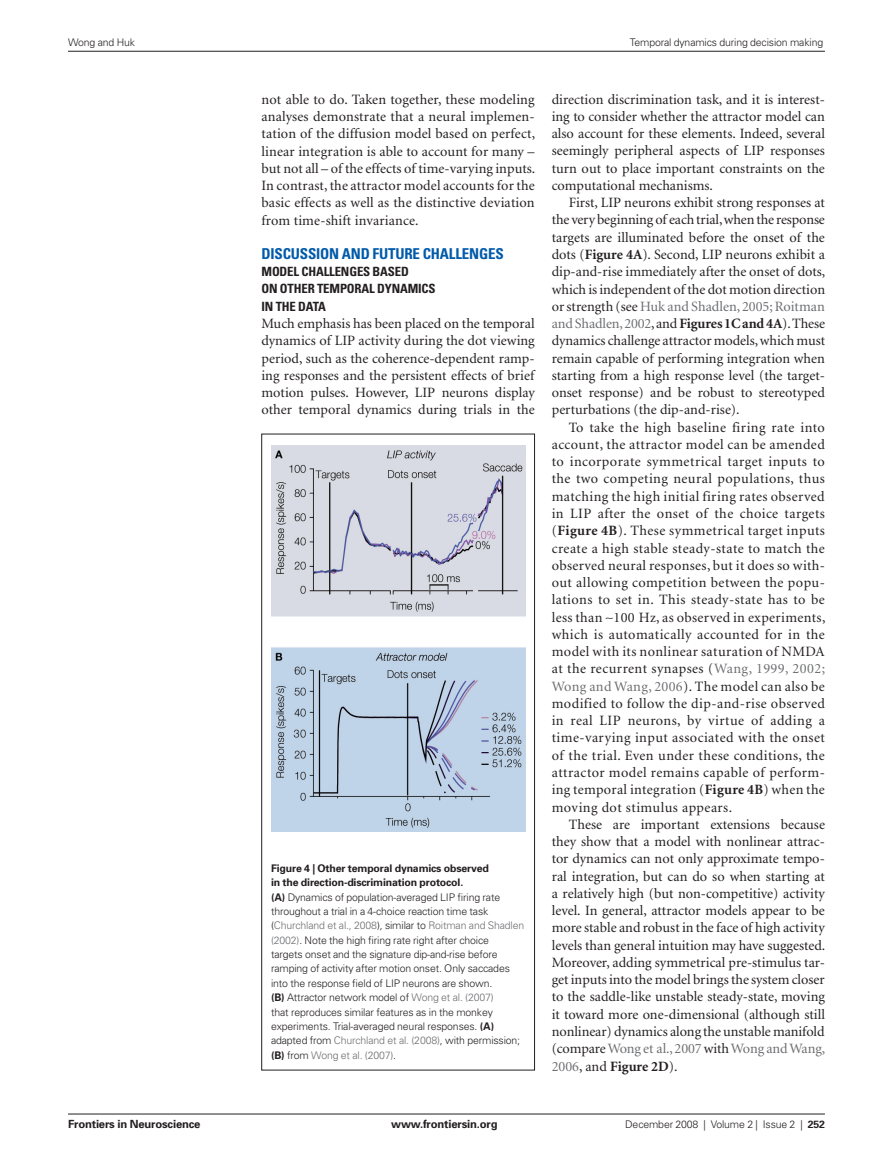
<style>
.page{position:relative;width:893px;height:1170px;background:#fff}
.page>*{position:absolute;margin:0;border:0;box-sizing:border-box;transform-origin:0 0}
.t1{font:700 condensed 15px "Univers";letter-spacing:-.01em;color:#015aaa}
.t2{font:14.25px/17.2px "Minion";color:#231f20;text-align:justify}
.t3{font:700 condensed 12.75px/17.2px "Univers";letter-spacing:-.01em;color:#231f20}
.t4{font:700 11.25px "Univers";letter-spacing:-.015em;color:#231f20}
.t5{font:300 10.5px/14.4px "Univers";letter-spacing:-.015em;color:#231f20}
.s1{font-weight:700}
.s2{color:#6c6d70}
</style>
<div class="page">
<hr style="left:68px;top:1113px;width:757px;height:1px;background:#231f20">
<hr style="left:68px;top:51px;width:757px;height:1px;background:#231f20">
<img style="left:271px;top:445px;width:254px;height:386px">
<div style="left:261px;top:434px;width:274px;height:636px;border:1px solid #231f20"></div>
<p class="t5" style="left:68px;top:35px;width:69px">Wong and Huk</p>
<p class="t5" style="left:630px;top:35px;width:195px">Temporal dynamics during decision making</p>
<p class="t2" style="left:261px;top:91px;width:275px">not able to do. Taken together, these modeling analyses demonstrate that a neural implemen&shy;tation of the diffusion model based on perfect, linear integration is able to account for many – but not all – of the effects of time-varying inputs.<br>In contrast, the attractor model accounts for the basic effects as well as the distinctive deviation from time-shift invariance.</p>
<p class="t1" style="left:261px;top:244px;width:244px">DISCUSSION AND FUTURE CHALLENGES</p>
<p class="t3" style="left:261px;top:263px;width:176px">MODEL CHALLENGES BASED<br>ON OTHER TEMPORAL DYNAMI CS<br>IN THE DATA</p>
<p class="t2" style="left:261px;top:315px;width:275px">Much emphasis has been placed on the temporal dynamics of LIP activity during the dot viewing period, such as the coherence-dependent ramp&shy;ing responses and the persistent effects of brief motion pulses. However, LIP neurons display other temporal dynamics during trials in the</p>
<p class="t5" style="left:271px;top:860px;width:255px"><span class="s1">Figure 4 | Other temporal dynamics observed<br>in the direction-discrimination protocol.<br>(A)</span> Dynamics of population-averaged LIP firing rate throughout a trial in a 4-choice reaction time task (<span class="s2">Churchland et al., 2008</span>), similar to <span class="s2">Roitman and Shadlen (2002)</span>. Note the high firing rate right after choice<br>targets onset and the signature dip-and-rise before ramping of activity after motion onset. Only saccades into the response field of LIP neurons are shown.<br><span class="s1">(B)</span> Attractor network model of <span class="s2">Wong et al. (2007)<br></span>that reproduces similar features as in the monkey experiments. Trial-averaged neural responses. <span class="s1">(A) </span>adapted from <span class="s2">Churchland et al. (2008)</span>, with permission; <span class="s1">(B)</span> from <span class="s2">Wong et al. (2007)</span>.</p>
<p class="t2" style="left:552px;top:91px;width:275px">direction discrimination task, and it is interest&shy;ing to consider whether the attractor model can also account for these elements. Indeed, several seemingly peripheral aspects of LIP responses turn out to place important constraints on the computational mechanisms.</p>
<p class="t2" style="left:552px;top:194px;width:275px;text-indent:17px">First, LIP neurons exhibit strong responses at the very beginning of each trial, when the response targets are illuminated before the onset of the dots (<span class="s1">Figure 4A</span>). Second, LIP neurons exhibit a dip-and-rise immediately after the onset of dots, which is independent of the dot motion direction or strength (see <span class="s2">Huk and Shadlen, 2005; Roitman and Shadlen, 2002</span>, and <span class="s1">Figures 1C and 4A</span>). These dynamics challenge attractor models, which must remain capable of performing integration when starting from a high response level (the target&shy;onset response) and be robust to stereotyped perturbations (the dip-and-rise).</p>
<p class="t2" style="left:552px;top:419px;width:275px;text-indent:17px">To take the high baseline firing rate into account, the attractor model can be amended to incorporate symmetrical target inputs to the two competing neural populations, thus matching the high initial firing rates observed in LIP after the onset of the choice targets (<span class="s1">Figure 4B</span>). These symmetrical target inputs create a high stable steady-state to match the observed neural responses, but it does so with&shy;out allowing competition between the popu&shy;lations to set in. This steady-state has to be less than ∼100 Hz, as observed in experiments, which is automatically accounted for in the model with its nonlinear saturation of NMDA at the recurrent synapses (<span class="s2">Wang, 1999, 2002; Wong and Wang, 2006</span>). The model can also be modified to follow the dip-and-rise observed in real LIP neurons, by virtue of adding a time-varying input associated with the onset of the trial. Even under these conditions, the attractor model remains capable of perform&shy;ing temporal integration (<span class="s1">Figure 4B</span>) when the moving dot stimulus appears.</p>
<p class="t2" style="left:552px;top:816px;width:275px;text-indent:17px">These are important extensions because they show that a model with nonlinear attrac&shy;tor dynamics can not only approximate tempo&shy;ral integration, but can do so when starting at a relatively high (but non-competitive) activity level. In general, attractor models appear to be more stable and robust in the face of high activity levels than general intuition may have suggested.<br>Moreover, adding symmetrical pre-stimulus tar&shy;get inputs into the model brings the system closer to the saddle-like unstable steady-state, moving it toward more one-dimensional (although still nonlinear) dynamics along the unstable manifold (compare <span class="s2">Wong et al., 2007</span> with <span class="s2">Wong and Wang, 2006</span>, and <span class="s1">Figure 2D</span>).</p>
<p class="t4" style="left:68px;top:1116px;width:134px">Frontiers in Neuroscience</p>
<p class="t4" style="left:391px;top:1116px;width:108px">www.frontiersin.org</p>
<p class="t5" style="left:625px;top:1116px;width:201px">December 2008 | Volume 2 | Issue 2 | <span class="s1">252</span></p>
</div>
